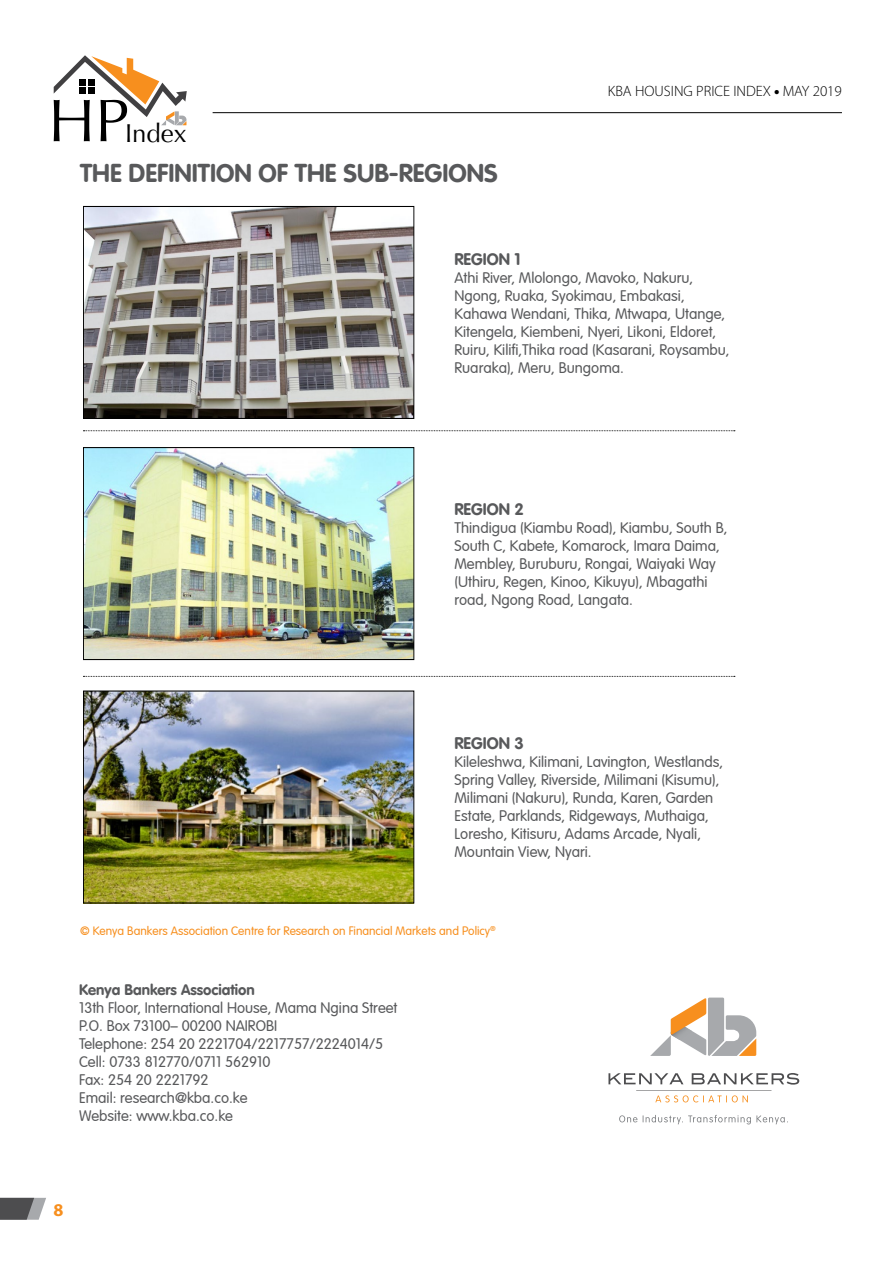
<style>
.page{position:relative;width:893px;height:1263px;background:#fff}
.page>*{position:absolute;margin:0;border:0;box-sizing:border-box;transform-origin:0 0}
.t1{font:25.8px "Optima";color:#000}
.t2{font:25.35px "VAG Rounded Bold";color:#58595b}
.t3{font:700 18px "Myriad Pro";color:#f78f1e}
.t4{font:16.5px "VAG Rounded Bold";color:#58595b}
.t5{font:300 15px/18px "VAG Rounded";color:#58595b}
.t6{font:300 15px "Myriad Pro";color:#000}
.t7{font:15px "VAG Rounded Bold";color:#58595b}
.t8{font:300 12px "VAG Rounded";color:#f78f1e}
.s1{font-weight:900}
</style>
<div class="page">
<svg style="left:54px;top:55px;width:133px;height:86px"></svg>
<hr style="left:213px;top:112px;width:629px;height:1px;background:#000">
<svg style="left:0;top:1198px;width:46px;height:22px"></svg>
<img style="left:85px;top:208px;width:327px;height:208px">
<div style="left:83px;top:206px;width:331px;height:212px;border:1px solid #000"></div>
<img style="left:85px;top:449px;width:327px;height:209px">
<div style="left:83px;top:447px;width:331px;height:213px;border:1px solid #000"></div>
<img style="left:85px;top:693px;width:327px;height:208px">
<div style="left:83px;top:691px;width:331px;height:212px;border:1px solid #000"></div>
<svg style="left:83px;top:430px;width:652px;height:1px"></svg>
<svg style="left:83px;top:676px;width:652px;height:1px"></svg>
<svg style="left:608px;top:1073px;width:75px;height:11px"></svg>
<svg style="left:692px;top:1073px;width:107px;height:11px"></svg>
<svg style="left:650px;top:997px;width:106px;height:59px"></svg>
<svg style="left:636px;top:1090px;width:135px;height:12px"></svg>
<svg style="left:619px;top:1115px;width:18px;height:7px"></svg>
<svg style="left:643px;top:1115px;width:145px;height:9px"></svg>
<h1 class="t1" style="left:125px;top:118px;width:63px">Index</h1>
<h2 class="t2" style="left:80px;top:158px;width:348px">The DEFINITION OF THE SUB-Regions</h2>
<p class="t6" style="left:608px;top:83px;width:236px">KBA HOUSING PRICE INDEX <span class="s1">•</span> MAY 2019</p>
<p class="t4" style="left:454px;top:250px;width:68px">REGION 1</p>
<p class="t5" style="left:454px;top:270px;width:277px">Athi River, Mlolongo, Mavoko, Nakuru, Ngong, Ruaka, Syokimau, Embakasi, Kahawa Wendani, Thika, Mtwapa, Utange, Kitengela, Kiembeni, Nyeri, Likoni, Eldoret, Ruiru, Kilifi,Thika road (Kasarani, Roysambu, Ruaraka), Meru, Bungoma.</p>
<p class="t4" style="left:454px;top:499px;width:71px">REGION 2</p>
<p class="t5" style="left:454px;top:519px;width:275px">Thindigua (Kiambu Road), Kiambu, South B, South C, Kabete, Komarock, Imara Daima, Membley, Buruburu, Rongai, Waiyaki Way (Uthiru, Regen, Kinoo, Kikuyu), Mbagathi road, Ngong Road, Langata.</p>
<p class="t4" style="left:454px;top:734px;width:71px">REGION 3</p>
<p class="t5" style="left:454px;top:754px;width:270px">Kileleshwa, Kilimani, Lavington, Westlands, Spring Valley, Riverside, Milimani (Kisumu), Milimani (Nakuru), Runda, Karen, Garden Estate, Parklands, Ridgeways, Muthaiga, Loresho, Kitisuru, Adams Arcade, Nyali, Mountain View, Nyari.</p>
<p class="t8" style="left:80px;top:924px;width:417px">© Kenya Bankers Association Centre for Research on Financial Markets and Policy<sup>®</sup></p>
<p class="t7" style="left:79px;top:981px;width:177px">Kenya Bankers Association</p>
<p class="t5" style="left:79px;top:999px;width:320px">13th Floor, International House, Mama Ngina Street P.O. Box 73100– 00200 NAIROBI<br>Telephone: 254 20 2221704/2217757/2224014/5<br>Cell: 0733 812770/0711 562910<br>Fax: 254 20 2221792<br>Email: research@kba.co.ke<br>Website: www.kba.co.ke</p>
<p class="t3" style="left:54px;top:1198px;width:11px">8</p>
</div>
